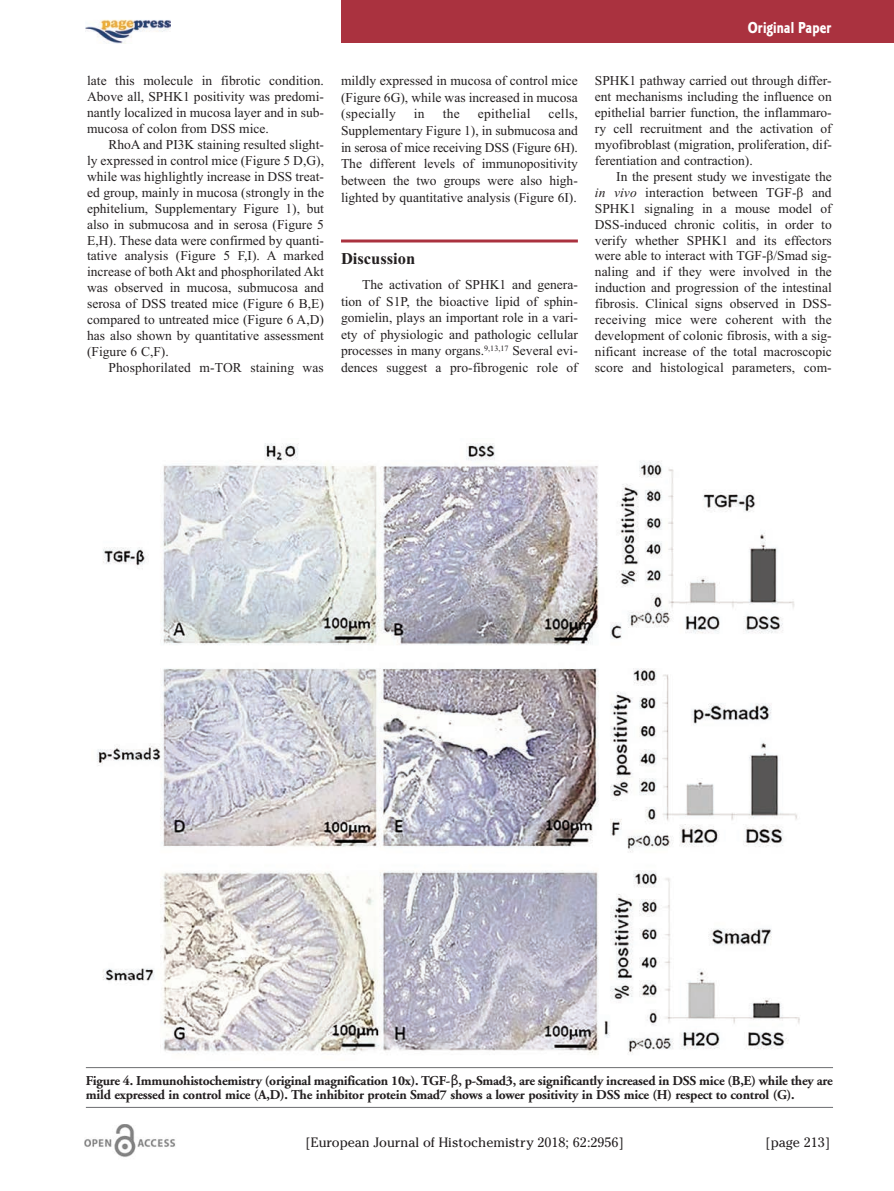
<style>
.page{position:relative;width:894px;height:1191px;background:#fff}
.page>*{position:absolute;margin:0;border:0;box-sizing:border-box;transform-origin:0 0}
.t1{font:16.5px "Corinthian Bold Condensed Plain";color:#fff}
.t2{font:700 16.5px "Times New Roman";color:#231f20}
.t3{font:13.5px/15.9px "Times New Roman";color:#231f20;text-align:justify}
.t4{font:700 13.5px/13.5px "Adobe Garamond";letter-spacing:-.015em;color:#231f20}
.t5{font:13.5px "Cheltenham";color:#231f20}
.t6{font:13.5px "Times New Roman";letter-spacing:.02em;color:#231f20}
.s1{font-style:italic}
.s2{font-family:"Lucida Grande";font-weight:400}
</style>
<div class="page">
<div style="left:341px;top:0;width:552px;height:42px;background:#aa323f"></div>
<img style="left:86px;top:19px;width:84px;height:24px">
<hr style="left:86px;top:1066px;width:746px;height:1px;background:#6c6d70">
<hr style="left:86px;top:1106px;width:746px;height:1px;background:#6c6d70">
<img style="left:97px;top:443px;width:703px;height:612px">
<img style="left:84px;top:1124px;width:91px;height:33px">
<hr style="left:341px;top:239px;width:236px;height:3px;background:#aa323f">
<p class="t3" style="left:87px;top:72px;width:238px">late this molecule in fibrotic condition.<br>Above all, SPHK1 positivity was predomi&shy;nantly localized in mucosa layer and in sub&shy;mucosa of colon from DSS mice.</p>
<p class="t3" style="left:87px;top:136px;width:238px;text-indent:21px">RhoA and PI3K staining resulted slight&shy;ly expressed in control mice (Figure 5 D,G), while was highlightly increase in DSS treat&shy;ed group, mainly in mucosa (strongly in the ephitelium, Supplementary Figure 1), but also in submucosa and in serosa (Figure 5<br>E,H). These data were confirmed by quanti&shy;tative analysis (Figure 5 F,I). A marked increase of both Akt and phosphorilated Akt was observed in mucosa, submucosa and serosa of DSS treated mice (Figure 6 B,E) compared to untreated mice (Figure 6 A,D) has also shown by quantitative assessment (Figure 6 C,F).</p>
<p class="t3" style="left:108px;top:359px;width:217px">Phosphorilated m-TOR staining was</p>
<p class="t1" style="left:747px;top:22px;width:85px">Original Paper</p>
<p class="t3" style="left:341px;top:72px;width:238px;line-height:16.6px">mildly expressed in mucosa of control mice (Figure 6G), while was increased in mucosa (specially</p>
<p class="t3" style="left:341px;top:105px;width:238px;line-height:16.6px;text-indent:207px">cells, Supplementary Figure 1), in submucosa and in serosa of mice receiving DSS (Figure 6H).<br>The different levels of immunopositivity between the two groups were also high&shy;lighted by quantitative analysis (Figure 6I).</p>
<p class="t3" style="left:414px;top:106px;width:12px">in</p>
<p class="t3" style="left:442px;top:106px;width:19px">the</p>
<p class="t6" style="left:477px;top:106px;width:54px">epithelial</p>
<p class="t2" style="left:341px;top:248px;width:76px">Discussion</p>
<p class="t3" style="left:341px;top:276px;width:238px;line-height:16.6px;text-indent:21px">The activation of SPHK1 and genera&shy;tion of S1P, the bioactive lipid of sphin&shy;gomielin, plays an important role in a vari&shy;ety of physiologic and pathologic cellular processes in many organs.<sup>9,13,17</sup> Several evi&shy;dences suggest a pro-fibrogenic role of</p>
<p class="t3" style="left:594px;top:72px;width:238px">SPHK1 pathway carried out through differ&shy;ent mechanisms including the influence on epithelial barrier function, the inflammaro&shy;ry cell recruitment and the activation of myofibroblast (migration, proliferation, dif&shy;ferentiation and contraction).</p>
<p class="t3" style="left:594px;top:168px;width:238px;text-indent:21px">In the present study we investigate the <span class="s1">in vivo</span> interaction between TGF-β and SPHK1 signaling in a mouse model of DSS-induced chronic colitis, in order to verify whether SPHK1 and its effectors were able to interact with TGF-β/Smad sig&shy;naling and if they were involved in the induction and progression of the intestinal fibrosis. Clinical signs observed in DSS&shy;receiving mice were coherent with the development of colonic fibrosis, with a sig&shy;nificant increase of the total macroscopic score and histological parameters, com-</p>
<p class="t4" style="left:86px;top:1074px;width:748px">Figure 4. Immunohistochemistry (original magnification 10x). TGF-<span class="s2">β</span>, p-Smad3, are significantly increased in DSS mice (B,E) while they are mild expressed in control mice (A,D). The inhibitor protein Smad7 shows a lower positivity in DSS mice (H) respect to control (G).</p>
<p class="t5" style="left:305px;top:1133px;width:320px">[European Journal of Histochemistry 2018; 62:2956]</p>
<p class="t5" style="left:765px;top:1133px;width:66px">[page 213]</p>
</div>
